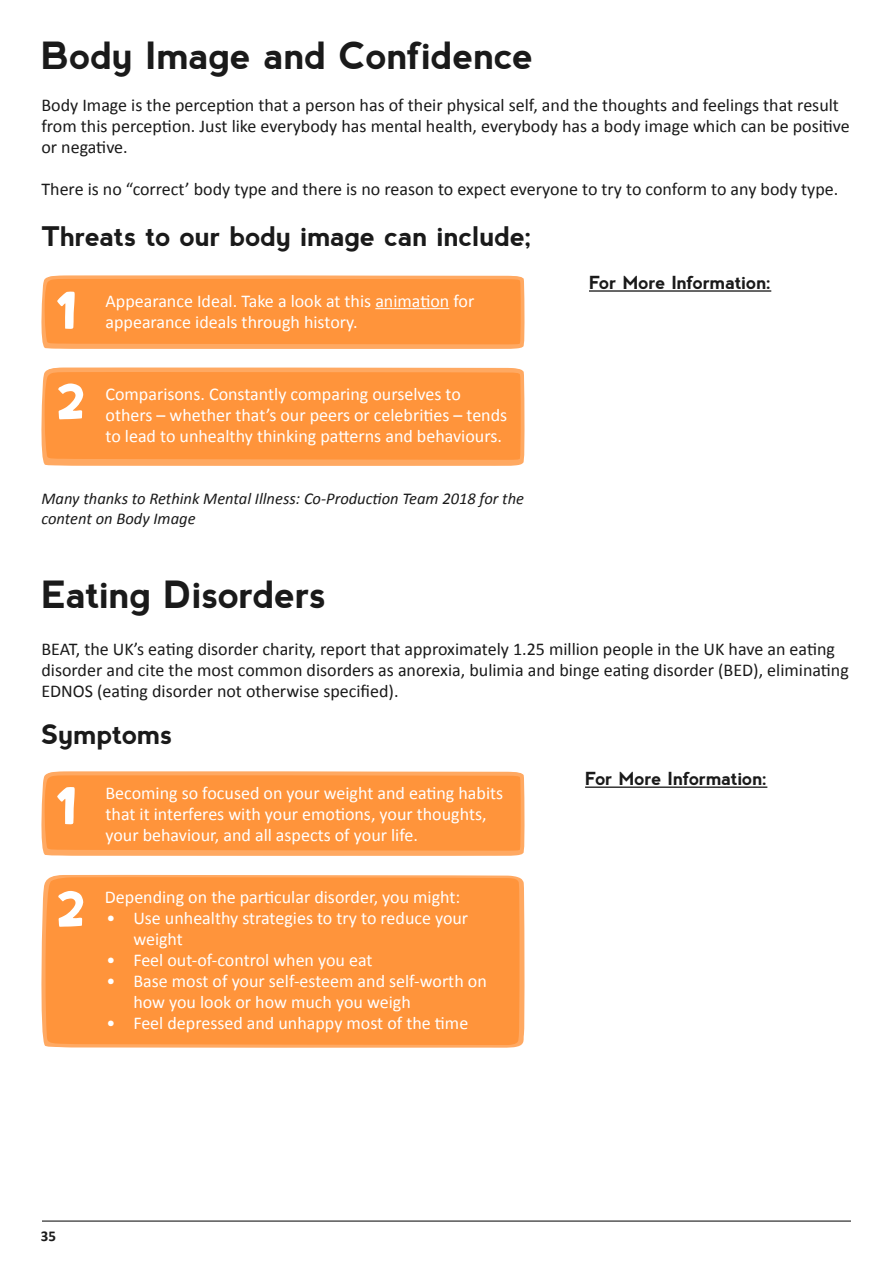
<style>
.page{position:relative;width:893px;height:1263px;background:#fff}
.page>*{position:absolute;margin:0;border:0;box-sizing:border-box;transform-origin:0 0}
.t1{font:700 37.5px "nevis";letter-spacing:-.005em;color:#1a1a1a}
.t2{font:700 27px "nevis";letter-spacing:-.005em;color:#1a1a1a}
.t3{font:18px/21px "Calibri";color:#fff}
.t4{font:18px/21px "Calibri";color:#1a1a1a}
.t5{font:700 18px "nevis";letter-spacing:-.005em;color:#1a1a1a}
.t6{font:italic 16.5px/19.5px "Calibri";color:#1a1a1a}
.t7{font:700 15px "Calibri";color:#1a1a1a}
</style>
<div class="page">
<div style="left:41px;top:875px;width:484px;height:173px;background:#ff943b"></div>
<svg style="left:41px;top:367px;width:484px;height:99px;background:#ff9842"></svg>
<svg style="left:41px;top:771px;width:484px;height:85px;background:#f94"></svg>
<svg style="left:41px;top:275px;width:484px;height:74px;background:#f94"></svg>
<svg style="left:58px;top:891px;width:25px;height:36px"></svg>
<svg style="left:58px;top:383px;width:25px;height:36px"></svg>
<hr style="left:375px;top:308px;width:74px;height:1px;background:#fff">
<hr style="left:589px;top:290px;width:182px;height:2px;background:#1a1a1a">
<hr style="left:585px;top:786px;width:182px;height:2px;background:#1a1a1a">
<hr style="left:42px;top:1221px;width:809px;height:1px;background:#000">
<h1 class="t1" style="left:41px;top:34px;width:493px">Body Image and Confidence</h1>
<p class="t4" style="left:41px;top:93px;width:810px">Body Image is the perception that a person has of their physical self, and the thoughts and feelings that result from this perception. Just like everybody has mental health, everybody has a body image which can be positive or negative.</p>
<p class="t4" style="left:41px;top:177px;width:798px">There is no “correct’ body type and there is no reason to expect everyone to try to conform to any body type.</p>
<h2 class="t2" style="left:41px;top:221px;width:492px">Threats to our body image can include;</h2>
<p class="t3" style="left:106px;top:289px;width:370px">Appearance Ideal. Take a look at this animation for appearance ideals through history.</p>
<p class="t3" style="left:106px;top:383px;width:403px">Comparisons. Constantly comparing ourselves to others – whether that’s our peers or celebrities – tends to lead to unhealthy thinking patterns and behaviours.</p>
<p class="t6" style="left:41px;top:488px;width:484px">Many thanks to Rethink Mental Illness: Co-Production Team 2018 for the content on Body Image</p>
<p class="t5" style="left:589px;top:272px;width:184px">For More Information:</p>
<h1 class="t1" style="left:41px;top:573px;width:286px">Eating Disorders</h1>
<p class="t4" style="left:41px;top:638px;width:809px">BEAT, the UK’s eating disorder charity, report that approximately 1.25 million people in the UK have an eating disorder and cite the most common disorders as anorexia, bulimia and binge eating disorder (BED), eliminating<br>EDNOS (eating disorder not otherwise specified).</p>
<h2 class="t2" style="left:41px;top:719px;width:133px">Symptoms</h2>
<p class="t3" style="left:106px;top:782px;width:399px">Becoming so focused on your weight and eating habits that it interferes with your emotions, your thoughts, your behaviour, and all aspects of your life.</p>
<p class="t3" style="left:105px;top:885px;width:357px">Depending on the particular disorder, you might:</p>
<p class="t3" style="left:133px;top:907px;width:336px;text-indent:-27px">• Use unhealthy strategies to try to reduce your weight</p>
<p class="t3" style="left:106px;top:949px;width:268px">• Feel out-of-control when you eat</p>
<p class="t3" style="left:133px;top:970px;width:355px;text-indent:-27px">• Base most of your self-esteem and self-worth on how you look or how much you weigh</p>
<p class="t3" style="left:106px;top:1012px;width:363px">• Feel depressed and unhappy most of the time</p>
<p class="t7" style="left:41px;top:1226px;width:17px">35</p>
<p class="t5" style="left:585px;top:768px;width:184px">For More Information:</p>
</div>
